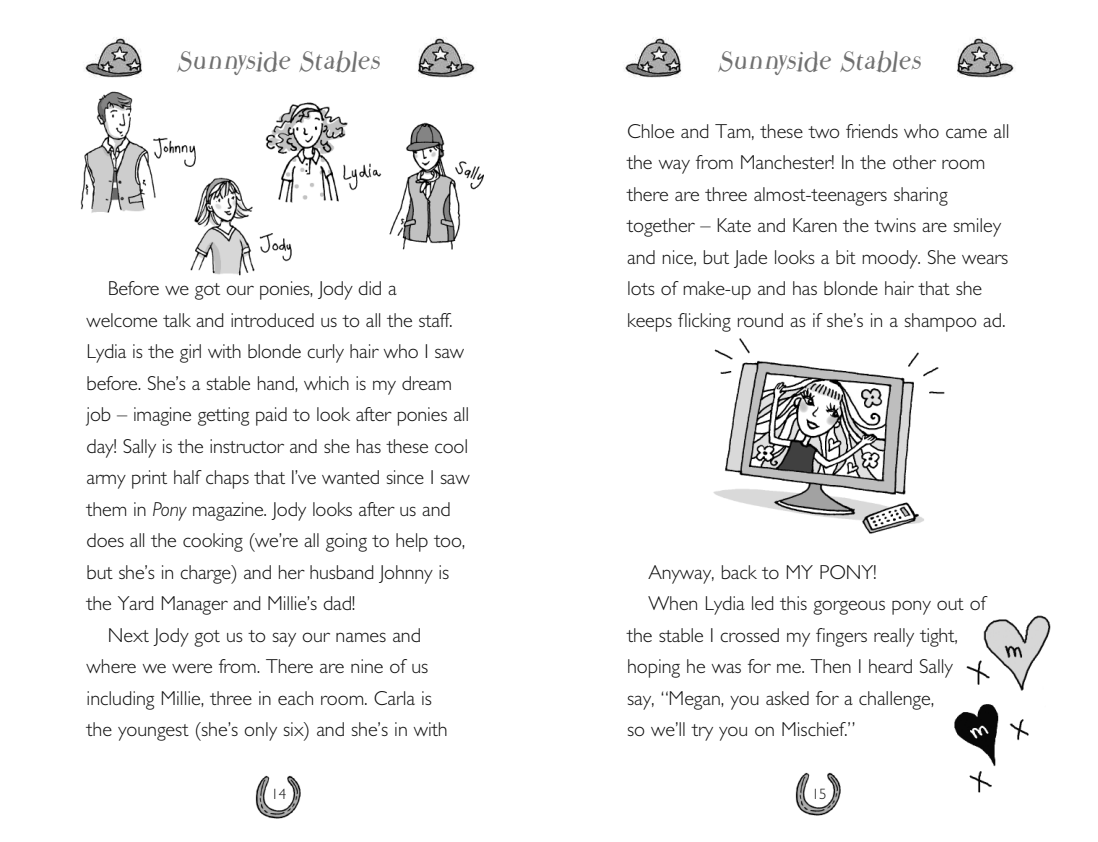
<style>
.page{position:relative;width:1098px;height:842px;background:#fff}
.page>*{position:absolute;margin:0;border:0;box-sizing:border-box;transform-origin:0 0}
.t1{font:21px "Parma Petit Flying Round";color:#707070}
.t2{font:300 20.25px/31.5px "M Gill Sans";letter-spacing:-.005em;color:#121212}
.t3{font:300 15px "M Gill Sans";color:#121212}
.s1{font-family:"Gill Sans";font-style:italic}
</style>
<div class="page">
<img style="left:954px;top:615px;width:97px;height:178px">
<img style="left:713px;top:338px;width:232px;height:196px">
<img style="left:795px;top:772px;width:46px;height:44px">
<img style="left:255px;top:775px;width:46px;height:44px">
<img style="left:85px;top:37px;width:57px;height:41px">
<img style="left:418px;top:37px;width:57px;height:41px">
<img style="left:624px;top:37px;width:58px;height:41px">
<img style="left:957px;top:37px;width:57px;height:41px">
<img style="left:80px;top:91px;width:404px;height:185px">
<p class="t1" style="left:176px;top:48px;width:206px">Sunnyside Stables</p>
<p class="t1" style="left:717px;top:48px;width:206px">Sunnyside Stables</p>
<p class="t2" style="left:108px;top:275px;width:290px">Before we got our ponies, Jody did a</p>
<p class="t2" style="left:87px;top:306px;width:367px">welcome talk and introduced us to all the staff.</p>
<p class="t2" style="left:87px;top:338px;width:379px">Lydia is the girl with blonde curly hair who I saw</p>
<p class="t2" style="left:87px;top:369px;width:367px">before. She’s a stable hand, which is my dream</p>
<p class="t2" style="left:87px;top:401px;width:384px">job – imagine getting paid to look after ponies all</p>
<p class="t2" style="left:87px;top:432px;width:383px">day! Sally is the instructor and she has these cool</p>
<p class="t2" style="left:87px;top:464px;width:384px">army print half chaps that I’ve wanted since I saw</p>
<p class="t2" style="left:87px;top:495px;width:365px">them in <span class="s1">Pony</span> magazine. Jody looks after us and</p>
<p class="t2" style="left:87px;top:527px;width:380px">does all the cooking (we’re all going to help too,</p>
<p class="t2" style="left:87px;top:558px;width:364px">but she’s in charge) and her husband Johnny is</p>
<p class="t2" style="left:87px;top:590px;width:270px">the Yard Manager and Millie’s dad!</p>
<p class="t2" style="left:108px;top:621px;width:314px">Next Jody got us to say our names and</p>
<p class="t2" style="left:87px;top:653px;width:343px">where we were from. There are nine of us</p>
<p class="t2" style="left:87px;top:684px;width:346px">including Millie, three in each room. Carla is</p>
<p class="t2" style="left:87px;top:716px;width:362px">the youngest (she’s only six) and she’s in with</p>
<p class="t3" style="left:271px;top:789px;width:16px">14</p>
<p class="t2" style="left:627px;top:117px;width:384px">Chloe and Tam, these two friends who came all the way from Manchester! In the other room there are three almost-teenagers sharing together – Kate and Karen the twins are smiley and nice, but Jade looks a bit moody. She wears lots of make-up and has blonde hair that she keeps flicking round as if she’s in a shampoo ad.</p>
<p class="t2" style="left:648px;top:558px;width:230px">Anyway, back to MY PONY!</p>
<p class="t2" style="left:648px;top:590px;width:338px">When Lydia led this gorgeous pony out of</p>
<p class="t2" style="left:627px;top:621px;width:332px">the stable I crossed my fingers really tight,</p>
<p class="t2" style="left:627px;top:653px;width:327px">hoping he was for me. Then I heard Sally</p>
<p class="t2" style="left:627px;top:684px;width:308px">say, “Megan, you asked for a challenge,</p>
<p class="t2" style="left:627px;top:716px;width:230px">so we’ll try you on Mischief.”</p>
<p class="t3" style="left:811px;top:789px;width:16px">15</p>
</div>
